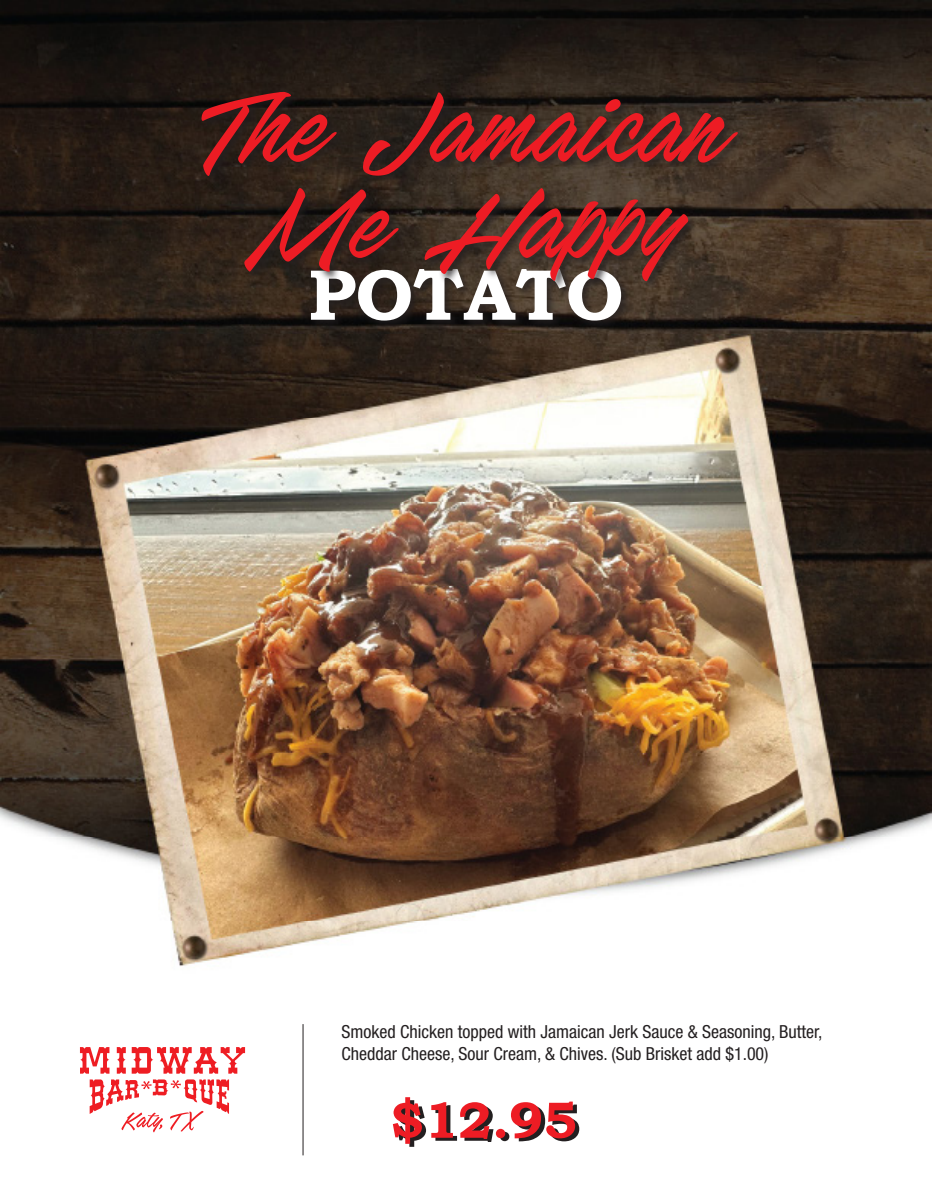
<style>
.page{position:relative;width:932px;height:1202px;background:#fff}
.page>*{position:absolute;margin:0;border:0;box-sizing:border-box;transform-origin:0 0}
.t1{font:115.5px "Stackyard PERSONALUSE";color:#ed1c24}
.t2{font:700 72px "Bookman Old Style";color:#fff}
.t3{font:700 51.3px "Bookman Old Style";color:#ed1c24}
.t4{font:condensed 18px/21.6px "Helvetica Neue LT Std";color:#231f20}
</style>
<div class="page">
<img style="left:0;top:0;width:932px;height:1037px">
<div style="left:308px;top:267px;width:324px;height:64px;background:#231f20;opacity:.75"></div>
<div style="left:199px;top:89px;width:549px;height:203px;background:#231f20;opacity:.75"></div>
<svg style="left:80px;top:1047px;width:29px;height:26px"></svg>
<svg style="left:117px;top:1047px;width:9px;height:26px"></svg>
<svg style="left:132px;top:1047px;width:113px;height:26px"></svg>
<svg style="left:90px;top:1079px;width:139px;height:53px"></svg>
<hr style="left:303px;top:1024px;width:1px;height:131px;background:#231f20">
<p class="t1" style="left:200px;top:70px;width:533px">The Jamaican</p>
<p class="t1" style="left:243px;top:166px;width:447px">Me Happy</p>
<p class="t2" style="left:308px;top:243px;width:317px">POTATO</p>
<p class="t4" style="left:341px;top:1021px;width:482px">Smoked Chicken topped with Jamaican Jerk Sauce &amp; Seasoning, Butter,<br>Cheddar Cheese, Sour Cream, &amp; Chives. (Sub Brisket add $1.00)</p>
<p class="t3" style="left:390px;top:1083px;width:188px">$12.95</p>
</div>
